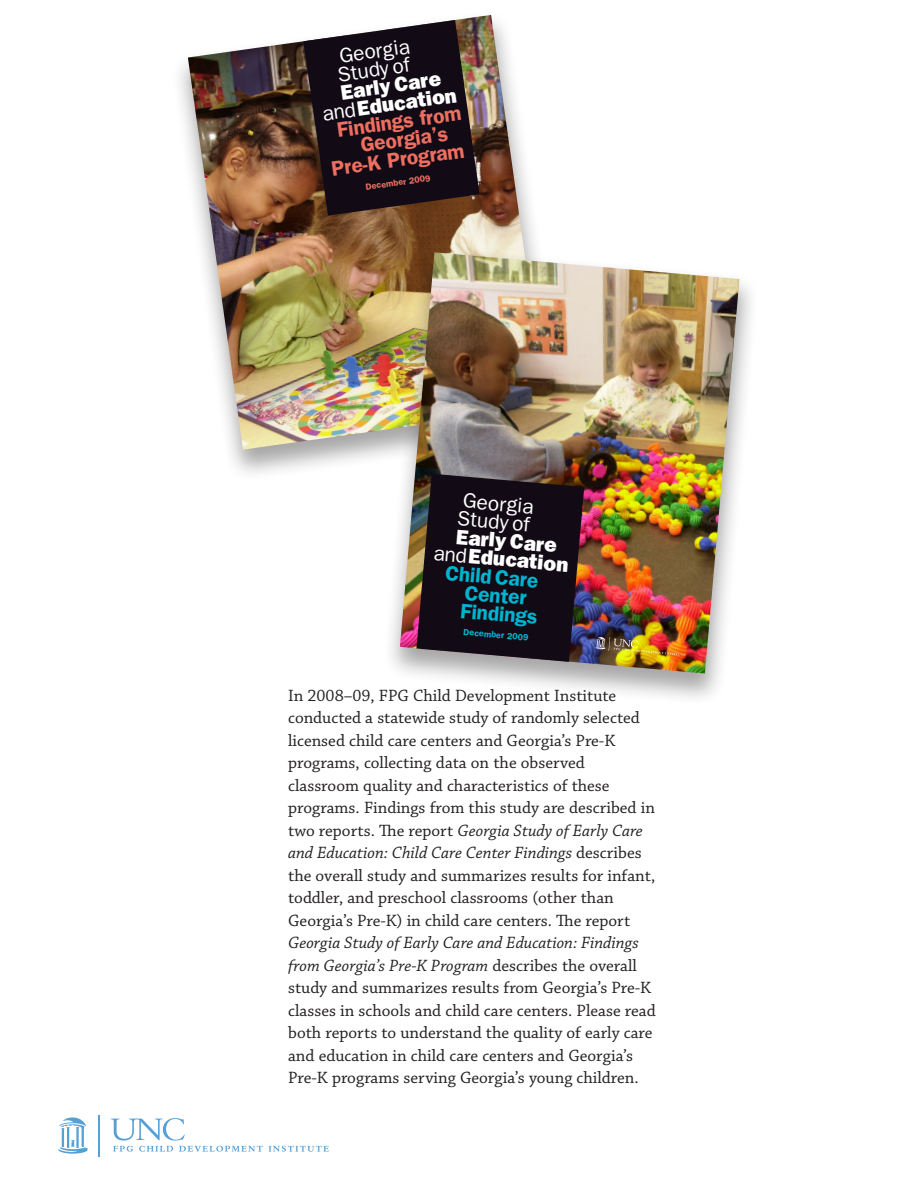
<style>
.page{position:relative;width:914px;height:1197px;background:#fff}
.page>*{position:absolute;margin:0;border:0;box-sizing:border-box;transform-origin:0 0}
._0_Article_title{font:800 21px "Franklin Gothic";color:#fff}
._0_Article_title-2{font:600 21px/19.2px "Franklin Gothic";color:#ee6f60}
._0_Article_title-3{font:21px "Franklin Gothic";color:#fff}
._0_Article_title-4{font:600 21px "Franklin Gothic";color:#00b3ce}
.BT_NI_run-in_bf_head{font:17.25px/22.5px "Chaparral Pro";color:#231f20}
._0_Article_title-5{font:600 9px "Franklin Gothic";color:#ee6f60}
._0_Article_title-6{font:600 9px "Franklin Gothic";color:#00b3ce}
.s1{font-weight:400}
.s2{font-style:italic}
</style>
<div class="page">
<div style="left:168px;top:7px;width:395px;height:472px;background:#231f20;opacity:.4"></div>
<img style="left:188px;top:15px;width:358px;height:435px">
<svg style="left:303px;top:20px;width:176px;height:196px;background:#2d2125"></svg>
<div style="left:380px;top:244px;width:377px;height:459px;background:#231f20;opacity:.4"></div>
<img style="left:400px;top:252px;width:339px;height:422px">
<svg style="left:416px;top:474px;width:168px;height:188px;background:#221920"></svg>
<img style="left:595px;top:637px;width:90px;height:19px">
<hr style="left:98px;top:1115px;width:1px;height:41px;background:#56a0d5">
<svg style="left:58px;top:1117px;width:29px;height:37px"></svg>
<svg style="left:111px;top:1118px;width:218px;height:34px"></svg>
<p class="_0_Article_title-3" style="left:338px;top:44px;width:72px;rotate:-8deg">Georgia</p>
<p class="_0_Article_title-3" style="left:336px;top:63px;width:74px;rotate:-8deg">Study of</p>
<p class="_0_Article_title" style="left:339px;top:80px;width:103px;rotate:-8deg">Early Care</p>
<p class="_0_Article_title" style="left:321px;top:101px;width:137px;rotate:-8deg"><span class="s1">and</span>Education</p>
<p class="_0_Article_title-2" style="left:336px;top:120px;width:127px;rotate:-8deg">Findings from</p>
<p class="_0_Article_title-2" style="left:327px;top:140px;width:136px;text-indent:32px;rotate:-8deg">Georgia’s<br>Pre-K Program</p>
<p class="_0_Article_title-5" style="left:365px;top:182px;width:67px;rotate:-8deg">December 2009</p>
<p class="_0_Article_title-3" style="left:464px;top:488px;width:72px;rotate:5deg">Georgia</p>
<p class="_0_Article_title-3" style="left:458px;top:506px;width:74px;rotate:5deg">Study of</p>
<p class="_0_Article_title" style="left:457px;top:524px;width:103px;rotate:5deg">Early Care</p>
<p class="_0_Article_title" style="left:435px;top:541px;width:137px;rotate:5deg"><span class="s1">and</span>Education</p>
<p class="_0_Article_title-4" style="left:446px;top:560px;width:95px;rotate:5deg">Child Care</p>
<p class="_0_Article_title-4" style="left:466px;top:580px;width:63px;rotate:5deg">Center</p>
<p class="_0_Article_title-6" style="left:464px;top:627px;width:67px;rotate:5deg">December 2009</p>
<p class="_0_Article_title-4" style="left:461px;top:598px;width:79px;rotate:5deg">Findings</p>
<p class="BT_NI_run-in_bf_head" style="left:288px;top:685px;width:369px">In 2008–09, FPG Child Development Institute conducted a statewide study of randomly selected licensed child care centers and Georgia’s Pre-K programs, collecting data on the observed classroom quality and characteristics of these programs. Findings from this study are described in two reports. The report <span class="s2">Georgia Study of Early Care and Education: Child Care Center Findings</span> describes the overall study and summarizes results for infant, toddler, and preschool classrooms (other than Georgia’s Pre-K) in child care centers. The report <span class="s2">Georgia Study of Early Care and Education: Findings from Georgia’s Pre-K Program</span> describes the overall study and summarizes results from Georgia’s Pre-K classes in schools and child care centers. Please read both reports to understand the quality of early care and education in child care centers and Georgia’s Pre-K programs serving Georgia’s young children.</p>
</div>
